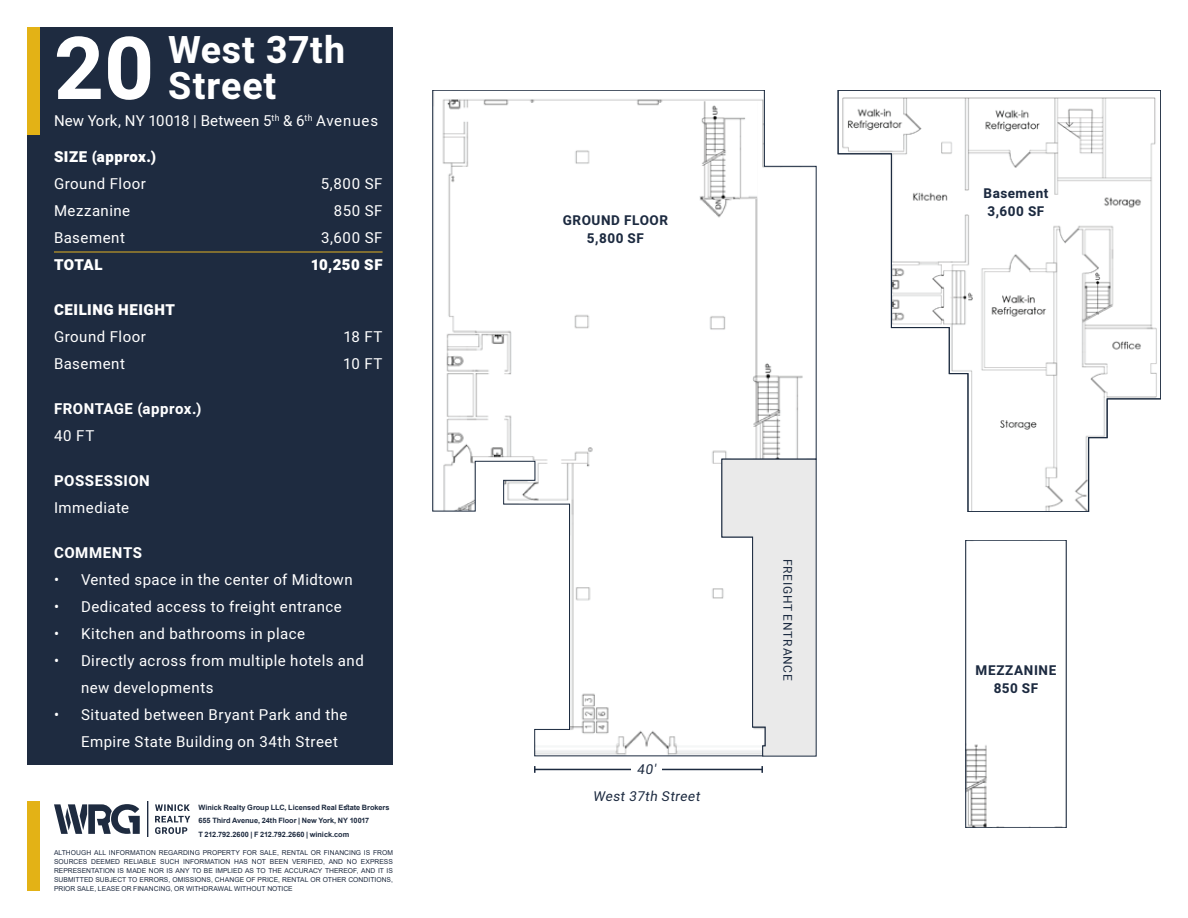
<style>
.page{position:relative;width:1188px;height:918px;background:#fff}
.page>*{position:absolute;margin:0;border:0;box-sizing:border-box;transform-origin:0 0}
.t1{font:700 87px "Heebo";color:#fff}
.t2{font:700 37.5px "Heebo";letter-spacing:.02em;color:#fff}
.t3{font:15px/27px "Heebo";letter-spacing:.035em;color:#fff}
.t4{font:900 15px "Heebo";letter-spacing:.035em;color:#fff}
.t5{font:15px "Heebo";letter-spacing:.015em;color:#fff}
.t6{font:700 15px "Heebo";letter-spacing:.035em;color:#fff}
.t7{font:700 13.5px "Heebo";letter-spacing:.04em;color:#1c2a40}
.t8{font:13.5px "Heebo";color:#1c2a40}
.t9{font:12px "Heebo";letter-spacing:.055em;color:#1b2a3f}
.t10{font:700 7.35px "Arial";letter-spacing:-.005em;color:#1e2b40}
.t11{font:6.75px/9px "Arial";letter-spacing:.005em;color:#1e2b40;text-align:justify}
</style>
<div class="page">
<div style="left:27px;top:27px;width:366px;height:738px;background:#1e2b40"></div>
<svg style="left:147px;top:801px;width:43px;height:36px"></svg>
<svg style="left:54px;top:804px;width:86px;height:30px"></svg>
<div style="left:27px;top:801px;width:13px;height:90px;background:#e3b216"></div>
<hr style="left:54px;top:252px;width:329px;height:1px;background:#e2b223">
<div style="left:27px;top:27px;width:13px;height:108px;background:#e3b216"></div>
<svg style="left:432px;top:90px;width:384px;height:666px"></svg>
<svg style="left:721px;top:459px;width:96px;height:298px"></svg>
<img style="left:692px;top:101px;width:65px;height:99px">
<img style="left:967px;top:744px;width:20px;height:82px">
<div style="left:965px;top:540px;width:101px;height:288px;border:1px solid #1b2a3f"></div>
<svg style="left:838px;top:90px;width:323px;height:422px"></svg>
<div style="left:1108px;top:107px;width:45px;height:25px;background:#fff"></div>
<hr style="left:535px;top:769px;width:227px;height:1px;background:#1c2a40">
<svg style="left:534px;top:766px;width:2px;height:7px"></svg>
<svg style="left:761px;top:766px;width:2px;height:7px"></svg>
<div style="left:631px;top:765px;width:31px;height:9px;background:#fff"></div>
<div style="left:979px;top:179px;width:74px;height:37px;background:#fff"></div>
<p class="t1" style="left:54px;top:8px;width:102px">20</p>
<p class="t2" style="left:168px;top:24px;width:179px">West 37th</p>
<p class="t2" style="left:168px;top:60px;width:110px">Street</p>
<p class="t5" style="left:54px;top:110px;width:326px">New York, NY 10018 | Between 5<sup>th</sup> &amp; 6<sup>th</sup> Avenues</p>
<p class="t4" style="left:54px;top:146px;width:104px">SIZE (approx.)</p>
<p class="t3" style="left:54px;top:170px;width:93px">Ground Floor</p>
<p class="t3" style="left:321px;top:170px;width:63px">5,800 SF</p>
<p class="t3" style="left:54px;top:197px;width:78px">Mezzanine</p>
<p class="t3" style="left:334px;top:197px;width:50px">850 SF</p>
<p class="t3" style="left:54px;top:224px;width:72px">Basement</p>
<p class="t3" style="left:321px;top:224px;width:63px">3,600 SF</p>
<p class="t4" style="left:54px;top:254px;width:50px">TOTAL</p>
<p class="t4" style="left:311px;top:254px;width:73px">10,250 SF</p>
<p class="t4" style="left:54px;top:299px;width:122px">CEILING HEIGHT</p>
<p class="t3" style="left:54px;top:323px;width:93px">Ground Floor</p>
<p class="t3" style="left:343px;top:323px;width:41px">18 FT</p>
<p class="t3" style="left:54px;top:350px;width:72px">Basement</p>
<p class="t3" style="left:343px;top:350px;width:41px">10 FT</p>
<p class="t6" style="left:54px;top:398px;width:149px">FRONTAGE (approx.)</p>
<p class="t3" style="left:54px;top:422px;width:42px">40 FT</p>
<p class="t6" style="left:54px;top:470px;width:97px">POSSESSION</p>
<p class="t3" style="left:54px;top:494px;width:77px">Immediate</p>
<p class="t6" style="left:54px;top:542px;width:90px">COMMENTS</p>
<p class="t3" style="left:54px;top:566px;width:300px">• Vented space in the center of Midtown</p>
<p class="t3" style="left:54px;top:593px;width:289px">• Dedicated access to freight entrance</p>
<p class="t3" style="left:54px;top:620px;width:253px">• Kitchen and bathrooms in place</p>
<p class="t3" style="left:81px;top:647px;width:284px;text-indent:-27px">• Directly across from multiple hotels and new developments</p>
<p class="t3" style="left:81px;top:701px;width:268px;text-indent:-27px">• Situated between Bryant Park and the<br>Empire State Building on 34th Street</p>
<p class="t10" style="left:199px;top:802px;width:192px">Winick Realty Group LLC, Licensed Real Estate Brokers</p>
<p class="t10" style="left:199px;top:815px;width:172px">655 Third Avenue, 24th Floor | New York, NY 10017</p>
<p class="t10" style="left:199px;top:829px;width:152px">T 212.792.2600 | F 212.792.2660 | winick.com</p>
<p class="t11" style="left:54px;top:848px;width:341px">ALTHOUGH ALL INFORMATION REGARDING PROPERTY FOR SALE, RENTAL OR FINANCING IS FROM SOURCES DEEMED RELIABLE SUCH INFORMATION HAS NOT BEEN VERIFIED, AND NO EXPRESS REPRESENTATION IS MADE NOR IS ANY TO BE IMPLIED AS TO THE ACCURACY THEREOF, AND IT IS SUBMITTED SUBJECT TO ERRORS, OMISSIONS, CHANGE OF PRICE, RENTAL OR OTHER CONDITIONS, PRIOR SALE, LEASE OR FINANCING, OR WITHDRAWAL WITHOUT NOTICE</p>
<p class="t7" style="left:563px;top:211px;width:107px">GROUND FLOOR</p>
<p class="t7" style="left:587px;top:229px;width:58px">5,800 SF</p>
<p class="t8" style="left:637px;top:760px;width:23px">40'</p>
<p class="t8" style="left:593px;top:787px;width:111px">West 37th Street</p>
<p class="t9" style="left:796px;top:559px;width:123px;rotate:90deg">FREIGHT ENTRANCE</p>
<p class="t7" style="left:984px;top:184px;width:66px">Basement</p>
<p class="t7" style="left:988px;top:202px;width:58px">3,600 SF</p>
<p class="t7" style="left:976px;top:661px;width:82px">MEZZANINE</p>
<p class="t7" style="left:994px;top:679px;width:46px">850 SF</p>
</div>
